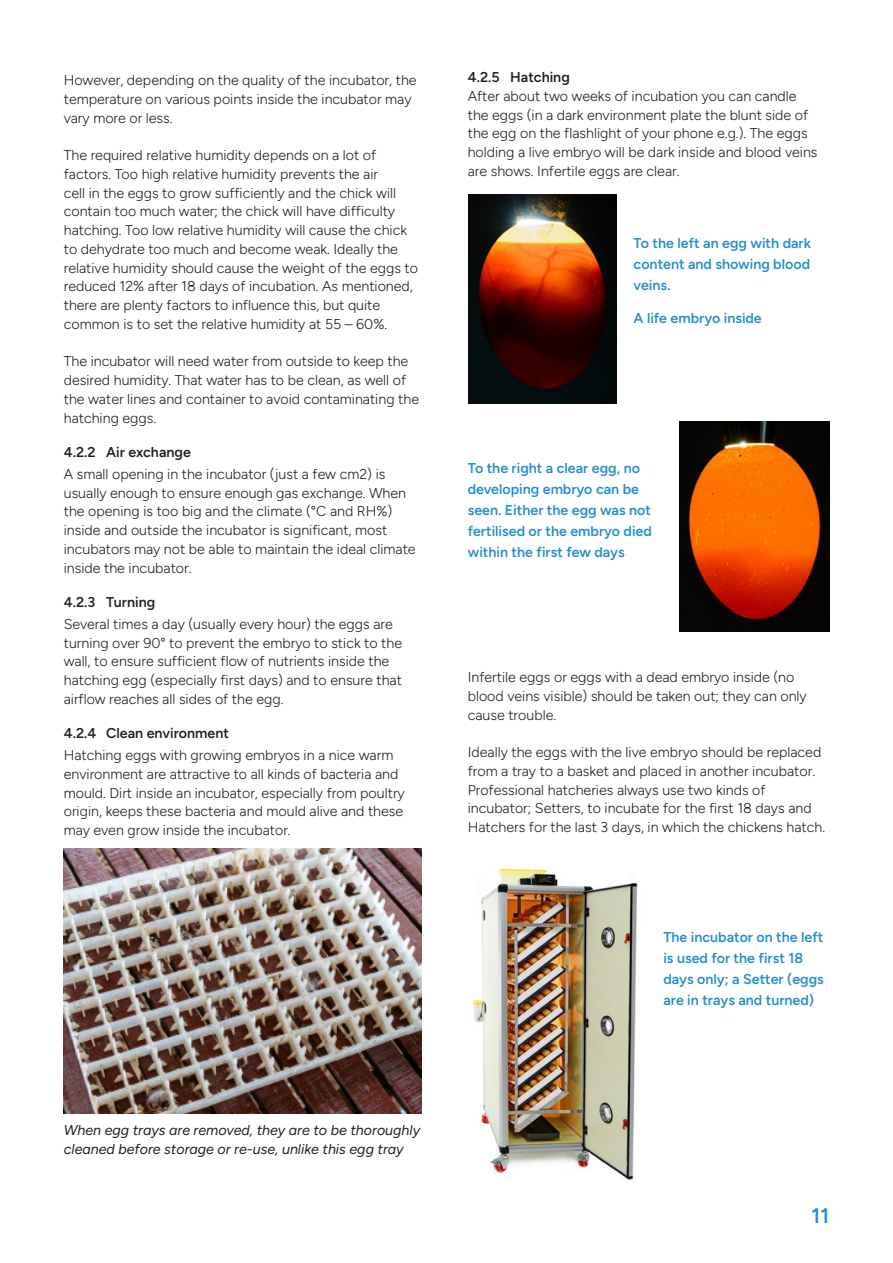
<style>
.page{position:relative;width:893px;height:1263px;background:#fff}
.page>*{position:absolute;margin:0;border:0;box-sizing:border-box;transform-origin:0 0}
.Heading_1{font:600 21px "Figtree";color:#258fcc}
.Heading_3{font:300 14.25px/18.8px "Figtree";color:#231f20}
.Heading_1-2{font:600 14.25px/21px "Figtree";color:#258fcc}
.t1{font:italic 14.25px/18.8px "Figtree";color:#231f20}
.Heading_3-2{font:600 14.25px "Figtree";color:#231f20}
</style>
<div class="page">
<img style="left:468px;top:195px;width:149px;height:208px">
<img style="left:64px;top:848px;width:357px;height:265px">
<img style="left:680px;top:421px;width:149px;height:210px">
<img style="left:472px;top:868px;width:166px;height:312px">
<p class="Heading_3" style="left:64px;top:71px;width:354px">However, depending on the quality of the incubator, the temperature on various points inside the incubator may vary more or less.</p>
<p class="Heading_3" style="left:64px;top:146px;width:356px">The required relative humidity depends on a lot of factors. Too high relative humidity prevents the air<br>cell in the eggs to grow sufficiently and the chick will contain too much water; the chick will have difficulty hatching. Too low relative humidity will cause the chick to dehydrate too much and become weak. Ideally the relative humidity should cause the weight of the eggs to reduced 12% after 18 days of incubation. As mentioned, there are plenty factors to influence this, but quite common is to set the relative humidity at 55 – 60%.</p>
<p class="Heading_3" style="left:64px;top:352px;width:357px">The incubator will need water from outside to keep the desired humidity. That water has to be clean, as well of the water lines and container to avoid contaminating the hatching eggs.</p>
<p class="Heading_3-2" style="left:64px;top:444px;width:129px">4.2.2 Air exchange</p>
<p class="Heading_3" style="left:64px;top:464px;width:353px">A small opening in the incubator (just a few cm2) is usually enough to ensure enough gas exchange. When the opening is too big and the climate (°C and RH%) inside and outside the incubator is significant, most incubators may not be able to maintain the ideal climate inside the incubator.</p>
<p class="Heading_3-2" style="left:64px;top:594px;width:93px">4.2.3 Turning</p>
<p class="Heading_3" style="left:64px;top:614px;width:340px">Several times a day (usually every hour) the eggs are turning over 90° to prevent the embryo to stick to the wall, to ensure sufficient flow of nutrients inside the hatching egg (especially first days) and to ensure that airflow reaches all sides of the egg.</p>
<p class="Heading_3-2" style="left:64px;top:725px;width:167px">4.2.4 Clean environment</p>
<p class="Heading_3" style="left:64px;top:746px;width:343px">Hatching eggs with growing embryos in a nice warm environment are attractive to all kinds of bacteria and mould. Dirt inside an incubator, especially from poultry origin, keeps these bacteria and mould alive and these may even grow inside the incubator.</p>
<p class="t1" style="left:64px;top:1121px;width:358px">When egg trays are removed, they are to be thoroughly cleaned before storage or re-use, unlike this egg tray</p>
<p class="Heading_3-2" style="left:468px;top:69px;width:104px">4.2.5 Hatching</p>
<p class="Heading_3" style="left:468px;top:86px;width:351px">After about two weeks of incubation you can candle the eggs (in a dark environment plate the blunt side of the egg on the flashlight of your phone e.g.). The eggs holding a live embryo will be dark inside and blood veins are shows. Infertile eggs are clear.</p>
<p class="Heading_1-2" style="left:634px;top:232px;width:179px;text-align:justify">To the left an egg with dark content and showing blood veins.</p>
<p class="Heading_1-2" style="left:634px;top:307px;width:130px">A life embryo inside</p>
<p class="Heading_1-2" style="left:468px;top:457px;width:186px">To the right a clear egg, no developing embryo can be seen. Either the egg was not fertilised or the embryo died within the first few days</p>
<p class="Heading_3" style="left:468px;top:668px;width:341px">Infertile eggs or eggs with a dead embryo inside (no blood veins visible) should be taken out; they can only cause trouble.</p>
<p class="Heading_3" style="left:468px;top:743px;width:359px">Ideally the eggs with the live embryo should be replaced from a tray to a basket and placed in another incubator.<br>Professional hatcheries always use two kinds of incubator; Setters, to incubate for the first 18 days and Hatchers for the last 3 days, in which the chickens hatch.</p>
<p class="Heading_1-2" style="left:663px;top:926px;width:162px">The incubator on the left is used for the first 18 days only; a Setter (eggs are in trays and turned)</p>
<p class="Heading_1" style="left:812px;top:1203px;width:19px">11</p>
</div>
